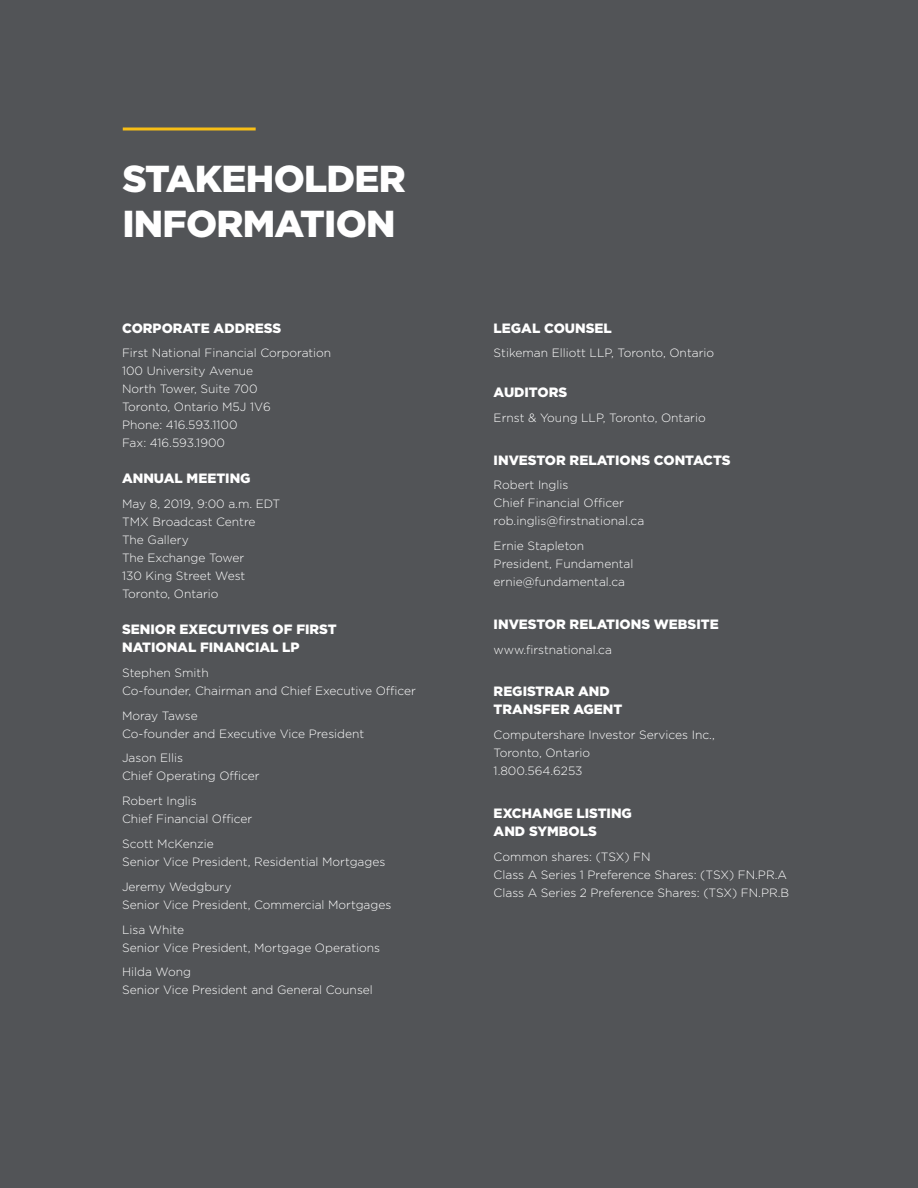
<style>
.page{position:relative;width:918px;height:1188px;background:#525457}
.page>*{position:absolute;margin:0;border:0;box-sizing:border-box;transform-origin:0 0}
.t1{font:900 37.5px/45px "Gotham";letter-spacing:-.02em;color:#fff}
.t2{font:900 13.5px/18px "Gotham";color:#fff}
.t3{font:300 12px/18px "Gotham";color:#fff}
</style>
<div class="page">
<hr style="left:123px;top:128px;width:133px;height:2px;background:#f7be16">
<h1 class="t1" style="left:122px;top:156px;width:285px">STAKEHOLDER<br>INFORMATION</h1>
<p class="t2" style="left:122px;top:319px;width:161px">CORPORATE ADDRESS</p>
<p class="t3" style="left:122px;top:344px;width:211px">First National Financial Corporation<br>100 University Avenue<br>North Tower, Suite 700<br>Toronto, Ontario M5J 1V6<br>Phone: 416.593.1100<br>Fax: 416.593.1900</p>
<p class="t2" style="left:122px;top:470px;width:130px">ANNUAL MEETING</p>
<p class="t3" style="left:122px;top:495px;width:160px">May 8, 2019, 9:00 a.m. EDT<br>TMX Broadcast Centre<br>The Gallery<br>The Exchange Tower<br>130 King Street West<br>Toronto, Ontario</p>
<p class="t2" style="left:122px;top:620px;width:216px">SENIOR EXECUTIVES OF FIRST<br>NATIONAL FINANCIAL LP</p>
<p class="t3" style="left:122px;top:663px;width:296px">Stephen Smith<br>Co-founder, Chairman and Chief Executive Officer</p>
<p class="t3" style="left:122px;top:706px;width:244px">Moray Tawse<br>Co-founder and Executive Vice President</p>
<p class="t3" style="left:122px;top:749px;width:139px">Jason Ellis<br>Chief Operating Officer</p>
<p class="t3" style="left:122px;top:792px;width:132px">Robert Inglis<br>Chief Financial Officer</p>
<p class="t3" style="left:122px;top:834px;width:265px">Scott McKenzie<br>Senior Vice President, Residential Mortgages</p>
<p class="t3" style="left:122px;top:877px;width:271px">Jeremy Wedgbury<br>Senior Vice President, Commercial Mortgages</p>
<p class="t3" style="left:122px;top:920px;width:260px">Lisa White<br>Senior Vice President, Mortgage Operations</p>
<p class="t3" style="left:122px;top:963px;width:252px">Hilda Wong<br>Senior Vice President and General Counsel</p>
<p class="t2" style="left:494px;top:319px;width:120px">LEGAL COUNSEL</p>
<p class="t3" style="left:494px;top:344px;width:222px">Stikeman Elliott LLP, Toronto, Ontario</p>
<p class="t2" style="left:494px;top:383px;width:75px">AUDITORS</p>
<p class="t3" style="left:494px;top:408px;width:214px">Ernst &amp; Young LLP, Toronto, Ontario</p>
<p class="t2" style="left:494px;top:451px;width:238px">INVESTOR RELATIONS CONTACTS</p>
<p class="t3" style="left:494px;top:476px;width:152px">Robert Inglis<br>Chief Financial Officer rob.inglis@firstnational.ca</p>
<p class="t3" style="left:494px;top:537px;width:141px">Ernie Stapleton<br>President, Fundamental ernie@fundamental.ca</p>
<p class="t2" style="left:494px;top:615px;width:227px">INVESTOR RELATIONS WEBSITE</p>
<p class="t3" style="left:494px;top:640px;width:120px">www.firstnational.ca</p>
<p class="t2" style="left:494px;top:683px;width:130px">REGISTRAR AND<br>TRANSFER AGENT</p>
<p class="t3" style="left:494px;top:726px;width:223px">Computershare Investor Services Inc.,<br>Toronto, Ontario<br>1.800.564.6253</p>
<p class="t2" style="left:494px;top:804px;width:140px">EXCHANGE LISTING<br>AND SYMBOLS</p>
<p class="t3" style="left:494px;top:847px;width:297px">Common shares: (TSX) FN<br>Class A Series 1 Preference Shares: (TSX) FN.PR.A<br>Class A Series 2 Preference Shares: (TSX) FN.PR.B</p>
</div>
